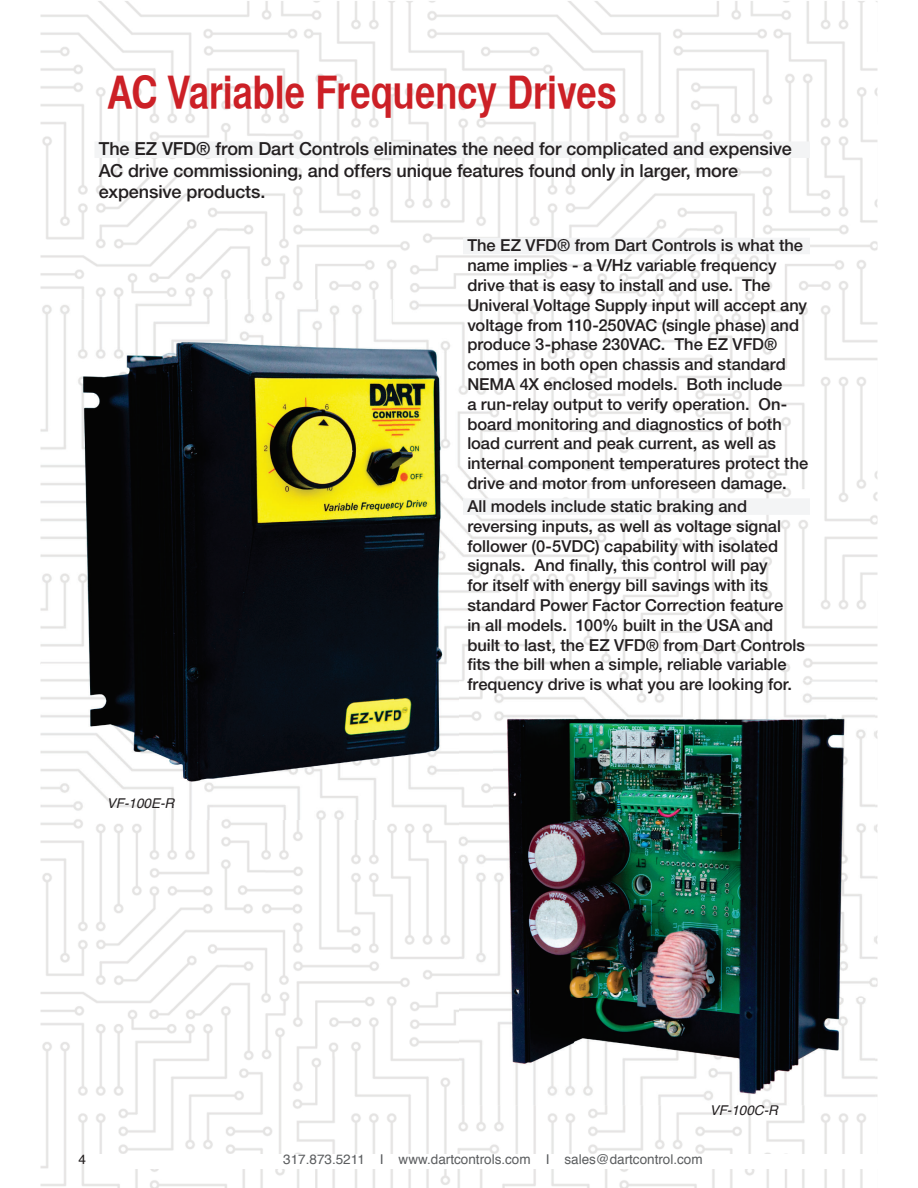
<style>
.page{position:relative;width:918px;height:1188px;background:#fff}
.page>*{position:absolute;margin:0;border:0;box-sizing:border-box;transform-origin:0 0}
.t1{font:45px "Helvetica CY Bold";letter-spacing:-.005em;color:#cc2026}
.t2{font:500 18px/21.6px "Helvetica Neue LT Std";letter-spacing:-.005em;color:#231f20}
.t3{font:500 16.5px/19.8px "Helvetica Neue LT Std";letter-spacing:-.005em;color:#231f20}
.t4{font:13.5px "Helvetica";color:#5b5d5f}
.t5{font:italic 13.5px "Helvetica";color:#231f20}
.t6{font:13.5px "Helvetica";color:#231f20}
</style>
<div class="page">
<img style="left:40px;top:1px;width:838px;height:1187px">
<div style="left:94px;top:141px;width:716px;height:17px;background:#f3f4f5"></div>
<img style="left:459px;top:680px;width:416px;height:425px">
<img style="left:40px;top:300px;width:453px;height:520px">
<img style="left:459px;top:680px;width:34px;height:140px">
<div style="left:463px;top:238px;width:347px;height:16px;background:#f3f4f5"></div>
<div style="left:463px;top:498px;width:347px;height:17px;background:#f3f4f5"></div>
<div style="left:94px;top:1154px;width:784px;height:15px;background:#fff"></div>
<h1 class="t1" style="left:107px;top:75px;width:512px">AC Variable Frequency Drives</h1>
<p class="t2" style="left:99px;top:139px;width:695px">The EZ VFD® from Dart Controls eliminates the need for complicated and expensive<br>AC drive commissioning, and offers unique features found only in larger, more expensive products.</p>
<p class="t5" style="left:107px;top:797px;width:69px">VF-100E-R</p>
<p class="t3" style="left:467px;top:237px;width:343px">The EZ VFD® from Dart Controls is what the name implies - a V/Hz variable frequency drive that is easy to install and use. The Univeral Voltage Supply input will accept any voltage from 110-250VAC (single phase) and produce 3-phase 230VAC. The EZ VFD® comes in both open chassis and standard NEMA 4X enclosed models. Both include<br>a run-relay output to verify operation. On&shy;board monitoring and diagnostics of both load current and peak current, as well as internal component temperatures protect the drive and motor from unforeseen damage.</p>
<p class="t3" style="left:467px;top:498px;width:339px">All models include static braking and reversing inputs, as well as voltage signal follower (0-5VDC) capability with isolated signals. And finally, this control will pay<br>for itself with energy bill savings with its standard Power Factor Correction feature<br>in all models. 100% built in the USA and built to last, the EZ VFD® from Dart Controls fits the bill when a simple, reliable variable frequency drive is what you are looking for.</p>
<p class="t5" style="left:710px;top:1105px;width:70px">VF-100C-R</p>
<p class="t6" style="left:78px;top:1154px;width:9px">4</p>
<p class="t4" style="left:283px;top:1154px;width:421px">317.873.5211 I www.dartcontrols.com I sales@dartcontrol.com</p>
</div>
